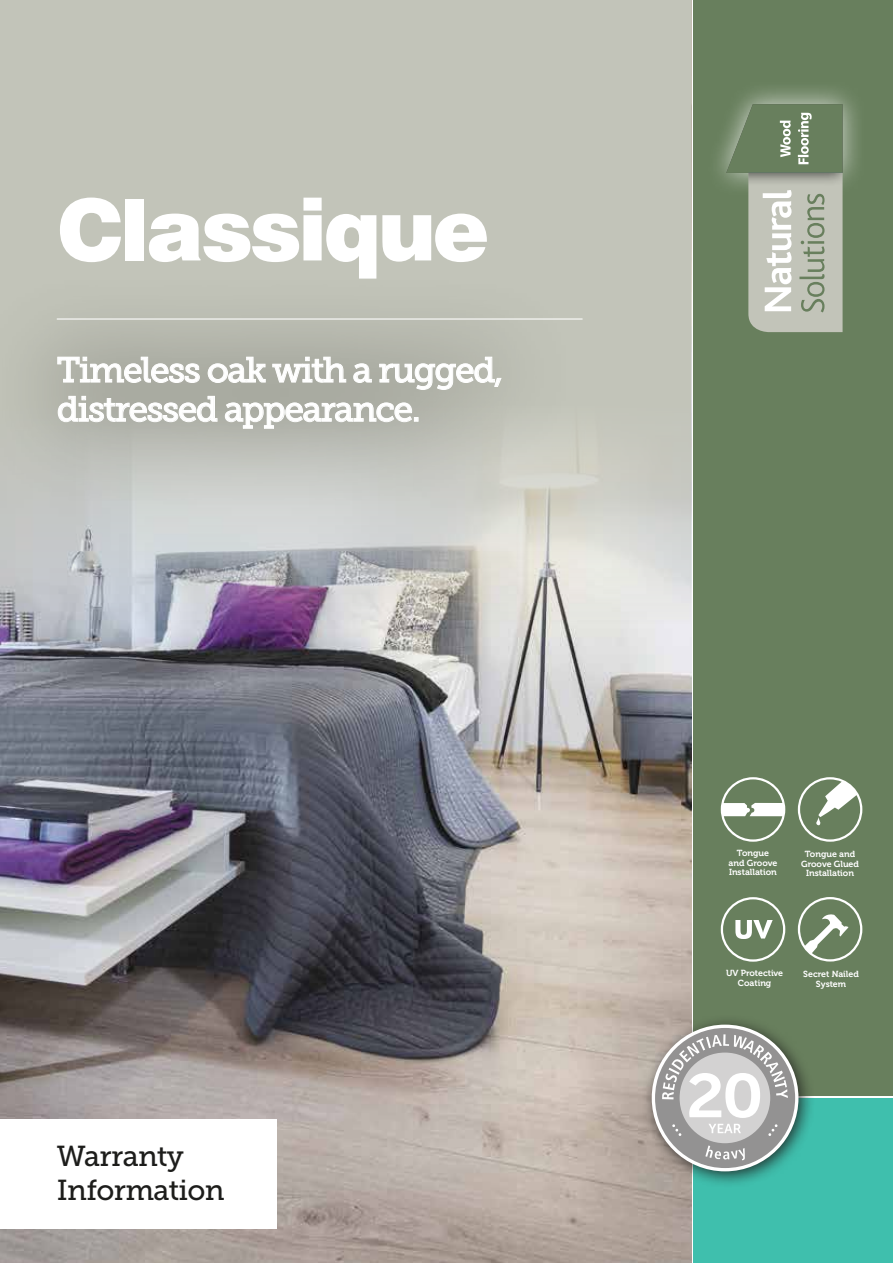
<style>
.page{position:relative;width:893px;height:1263px;background:#fff}
.page>*{position:absolute;margin:0;border:0;box-sizing:border-box;transform-origin:0 0}
.t1{font:900 85.2px "Swiss 721 BT";letter-spacing:-.04em;color:#fff}
.t2{font:35.25px/39.2px "Museo Slab 500";letter-spacing:-.04em;color:#fff}
.t3{font:28.8px/34px "Museo Slab 500";letter-spacing:-.02em;color:#1d1d1b}
.t4{font:8.85px/9.8px "Museo 700";color:#fff;text-align:center}
</style>
<div class="page">
<img style="left:0;top:624px;width:691px;height:639px">
<svg style="left:0;top:0;width:691px;height:624px;background:#c3c4bd"></svg>
<div style="left:694px;top:0;width:199px;height:1096px;background:#687f5d"></div>
<div style="left:694px;top:1098px;width:199px;height:165px;background:#3fbfad"></div>
<div style="left:0;top:265px;width:588px;height:254px;background:#1d1d1b;opacity:.25"></div>
<svg style="left:57px;top:356px;width:143px;height:28px;background:#bebfb7"></svg>
<svg style="left:207px;top:356px;width:59px;height:27px;background:#bdbeb6"></svg>
<svg style="left:272px;top:356px;width:75px;height:27px;background:#bdbeb7"></svg>
<svg style="left:353px;top:362px;width:19px;height:21px"></svg>
<svg style="left:379px;top:356px;width:123px;height:34px;background:#bfc0b8"></svg>
<svg style="left:57px;top:395px;width:161px;height:28px;background:#bebfb8"></svg>
<svg style="left:224px;top:401px;width:195px;height:28px;background:#bebfb8"></svg>
<hr style="left:57px;top:318px;width:526px;height:2px;background:#fff">
<div style="left:705px;top:80px;width:161px;height:117px;background:#fff;opacity:.75"></div>
<svg style="left:726px;top:104px;width:117px;height:228px"></svg>
<svg style="left:721px;top:897px;width:64px;height:65px"></svg>
<svg style="left:798px;top:777px;width:64px;height:65px"></svg>
<svg style="left:721px;top:777px;width:64px;height:65px"></svg>
<svg style="left:798px;top:897px;width:64px;height:64px"></svg>
<div style="left:0;top:1119px;width:276px;height:110px;background:#fff"></div>
<div style="left:641px;top:1014px;width:174px;height:174px;background:#1d1d1b;opacity:.85"></div>
<svg style="left:653px;top:1026px;width:144px;height:144px;background:#a09f9f"></svg>
<div style="left:652px;top:1024px;width:146px;height:147px;border:3px solid #fff;border-radius:50%"></div>
<div style="left:680px;top:1052px;width:90px;height:91px;background:#d3d2d2;border-radius:50%"></div>
<svg style="left:709px;top:1124px;width:32px;height:9px"></svg>
<svg style="left:768px;top:1124px;width:9px;height:12px"></svg>
<svg style="left:672px;top:1124px;width:9px;height:12px"></svg>
<svg style="left:705px;top:1145px;width:40px;height:15px"></svg>
<svg style="left:662px;top:1034px;width:126px;height:84px"></svg>
<h1 class="t1" style="left:57px;top:178px;width:434px">Classique</h1>
<h2 class="t2" style="left:57px;top:351px;width:448px">Timeless oak with a rugged, distressed appearance.</h2>
<h3 class="t3" style="left:57px;top:1139px;width:169px">Warranty<br>Information</h3>
<p class="t4" style="left:728px;top:848px;width:50px">Tongue and Groove<br>Installation</p>
<p class="t4" style="left:801px;top:849px;width:59px">Tongue and<br>Groove Glued<br>Installation</p>
<p class="t4" style="left:726px;top:968px;width:59px">UV Protective<br>Coating</p>
<p class="t4" style="left:803px;top:969px;width:57px">Secret Nailed<br>System</p>
</div>
